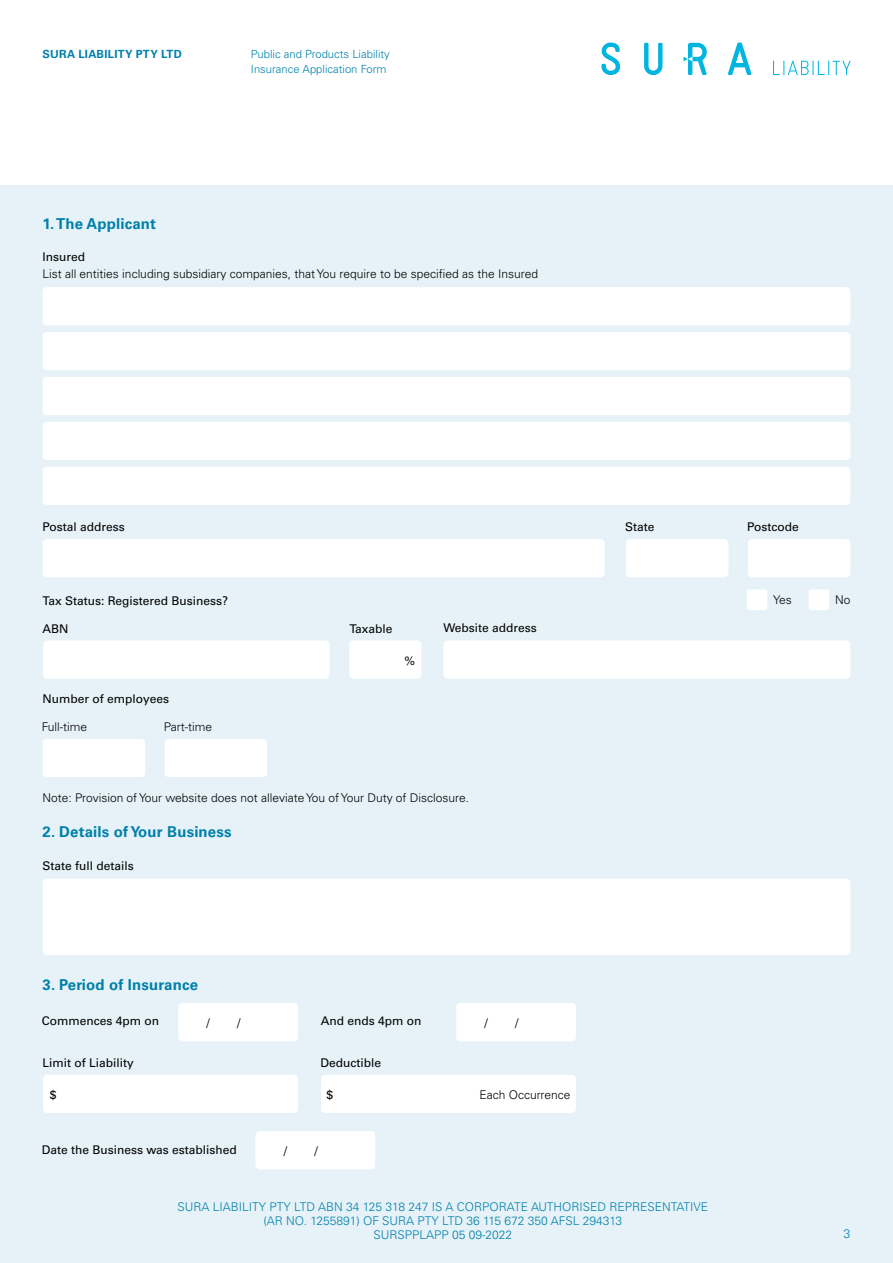
<style>
.page{position:relative;width:893px;height:1263px;background:#fff}
.page>*{position:absolute;margin:0;border:0;box-sizing:border-box;transform-origin:0 0}
.t1{font:700 15px "Univers LT Pro 65";letter-spacing:.01em;color:#0080ab}
.t2{font:300 12.3px "Univers LT Pro 45";color:#0080ab}
.t3{font:12px "Univers LT Pro 55 Roman";color:#000}
.t4{font:300 12px "Univers LT Pro 45";color:#000}
.t5{font:300 12px/14.4px "Univers LT Pro 45";color:#0080ab;text-align:center}
.t6{font:300 11.25px/15px "Univers LT Pro 45";color:#0080ab}
.t7{font:700 11.25px "Univers LT Pro 65";letter-spacing:.025em;color:#0080ab}
</style>
<div class="page">
<div style="left:0;top:185px;width:893px;height:1078px;background:#e6f2f7"></div>
<svg style="left:728px;top:43px;width:23px;height:32px"></svg>
<svg style="left:601px;top:43px;width:19px;height:32px"></svg>
<svg style="left:644px;top:43px;width:18px;height:32px"></svg>
<svg style="left:684px;top:43px;width:23px;height:32px"></svg>
<svg style="left:773px;top:61px;width:77px;height:14px"></svg>
<div style="left:43px;top:422px;width:807px;height:38px;background:#fff;border-radius:4px"></div>
<div style="left:43px;top:467px;width:807px;height:38px;background:#fff;border-radius:4px"></div>
<div style="left:43px;top:539px;width:562px;height:38px;background:#fff;border-radius:4px"></div>
<div style="left:443px;top:640px;width:407px;height:39px;background:#fff;border-radius:4px"></div>
<div style="left:43px;top:640px;width:287px;height:39px;background:#fff;border-radius:4px"></div>
<div style="left:349px;top:640px;width:72px;height:39px;background:#fff;border-radius:4px"></div>
<div style="left:747px;top:589px;width:20px;height:21px;background:#fff;border-radius:2px"></div>
<div style="left:809px;top:589px;width:20px;height:21px;background:#fff;border-radius:2px"></div>
<div style="left:748px;top:539px;width:102px;height:38px;background:#fff;border-radius:4px"></div>
<div style="left:626px;top:539px;width:102px;height:38px;background:#fff;border-radius:4px"></div>
<div style="left:165px;top:739px;width:102px;height:38px;background:#fff;border-radius:4px"></div>
<div style="left:43px;top:739px;width:102px;height:38px;background:#fff;border-radius:4px"></div>
<div style="left:43px;top:878px;width:807px;height:77px;background:#fff;border-radius:4px"></div>
<div style="left:178px;top:1003px;width:120px;height:38px;background:#fff;border-radius:4px"></div>
<div style="left:255px;top:1131px;width:120px;height:38px;background:#fff;border-radius:4px"></div>
<div style="left:456px;top:1003px;width:120px;height:38px;background:#fff;border-radius:4px"></div>
<div style="left:43px;top:1075px;width:255px;height:38px;background:#fff;border-radius:4px"></div>
<div style="left:321px;top:1075px;width:255px;height:38px;background:#fff;border-radius:4px"></div>
<div style="left:43px;top:287px;width:807px;height:38px;background:#fff;border-radius:4px"></div>
<div style="left:43px;top:332px;width:807px;height:38px;background:#fff;border-radius:4px"></div>
<div style="left:43px;top:377px;width:807px;height:38px;background:#fff;border-radius:4px"></div>
<p class="t7" style="left:43px;top:46px;width:141px">SURA LIABILITY PTY LTD</p>
<p class="t6" style="left:251px;top:46px;width:140px">Public and Products Liability<br>Insurance Application Form</p>
<p class="t1" style="left:43px;top:213px;width:115px">1. The Applicant</p>
<p class="t3" style="left:43px;top:249px;width:44px">Insured</p>
<p class="t4" style="left:43px;top:266px;width:497px">List all entities including subsidiary companies, that You require to be specified as the Insured</p>
<p class="t3" style="left:43px;top:518px;width:84px">Postal address</p>
<p class="t3" style="left:625px;top:519px;width:31px">State</p>
<p class="t3" style="left:747px;top:519px;width:53px">Postcode</p>
<p class="t3" style="left:43px;top:592px;width:187px">Tax Status: Registered Business?</p>
<p class="t4" style="left:773px;top:592px;width:20px">Yes</p>
<p class="t4" style="left:835px;top:592px;width:17px">No</p>
<p class="t3" style="left:43px;top:620px;width:28px">ABN</p>
<p class="t3" style="left:443px;top:619px;width:95px">Website address</p>
<p class="t3" style="left:404px;top:652px;width:12px">%</p>
<p class="t3" style="left:349px;top:620px;width:45px">Taxable</p>
<p class="t3" style="left:43px;top:691px;width:128px">Number of employees</p>
<p class="t4" style="left:42px;top:719px;width:47px">Full-time</p>
<p class="t4" style="left:164px;top:719px;width:50px">Part-time</p>
<p class="t4" style="left:43px;top:790px;width:428px">Note: Provision of Your website does not alleviate You of Your Duty of Disclosure.</p>
<p class="t1" style="left:43px;top:821px;width:191px">2. Details of Your Business</p>
<p class="t3" style="left:43px;top:857px;width:93px">State full details</p>
<p class="t1" style="left:43px;top:974px;width:157px">3. Period of Insurance</p>
<p class="t3" style="left:42px;top:1013px;width:119px">Commences 4pm on</p>
<p class="t4" style="left:484px;top:1015px;width:5px">/</p>
<p class="t4" style="left:515px;top:1015px;width:5px">/</p>
<p class="t3" style="left:321px;top:1013px;width:102px">And ends 4pm on</p>
<p class="t4" style="left:207px;top:1015px;width:5px">/</p>
<p class="t4" style="left:237px;top:1015px;width:5px">/</p>
<p class="t3" style="left:43px;top:1054px;width:93px">Limit of Liability</p>
<p class="t3" style="left:50px;top:1087px;width:8px">$</p>
<p class="t3" style="left:42px;top:1141px;width:197px">Date the Business was established</p>
<p class="t3" style="left:320px;top:1054px;width:62px">Deductible</p>
<p class="t3" style="left:327px;top:1087px;width:8px">$</p>
<p class="t4" style="left:479px;top:1087px;width:93px">Each Occurrence</p>
<p class="t4" style="left:284px;top:1143px;width:5px">/</p>
<p class="t4" style="left:314px;top:1143px;width:5px">/</p>
<p class="t5" style="left:177px;top:1199px;width:532px">SURA LIABILITY PTY LTD ABN 34 125 318 247 IS A CORPORATE AUTHORISED REPRESENTATIVE (AR NO. 1255891) OF SURA PTY LTD 36 115 672 350 AFSL 294313<br>SURSPPLAPP 05 09-2022</p>
<p class="t2" style="left:844px;top:1226px;width:8px">3</p>
</div>
